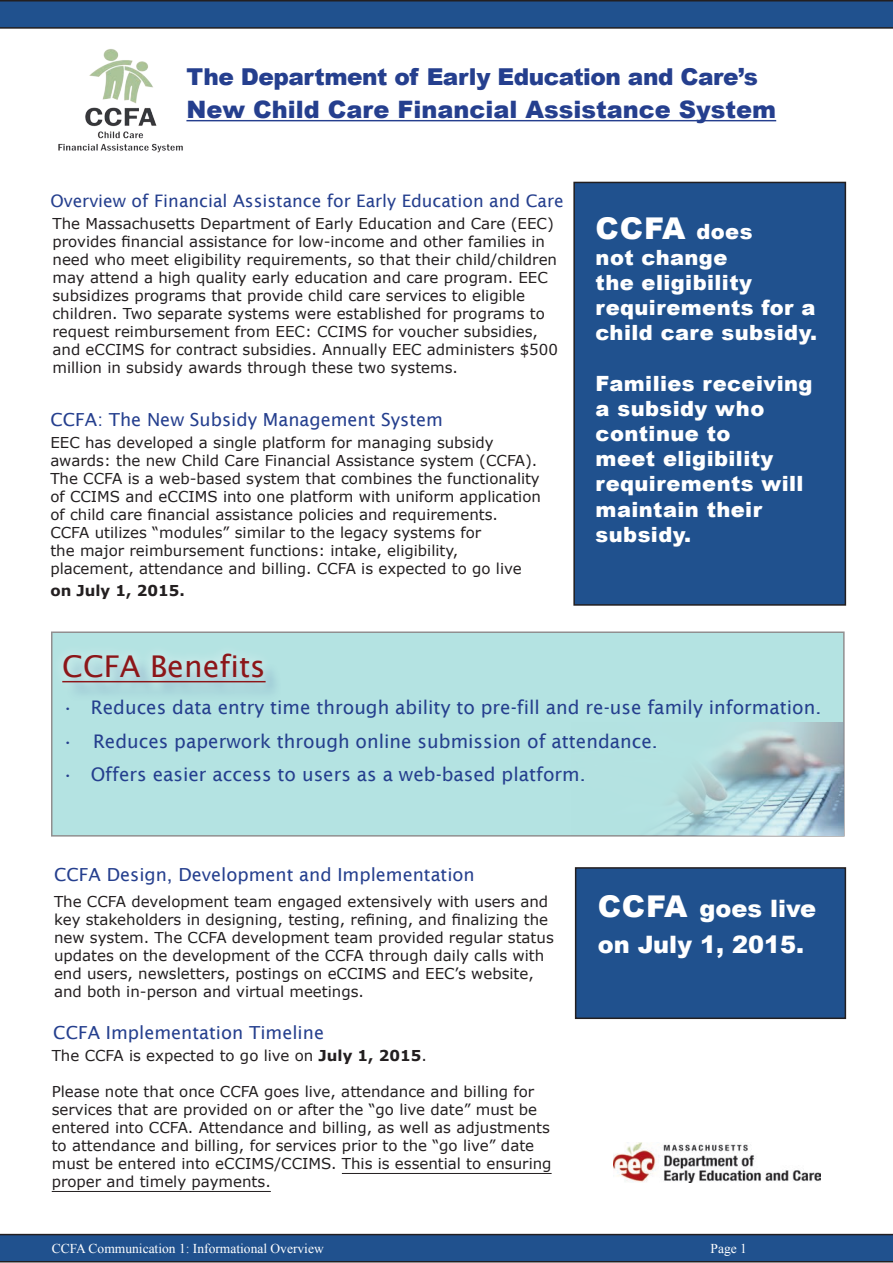
<style>
.page{position:relative;width:893px;height:1263px;background:#fff}
.page>*{position:absolute;margin:0;border:0;box-sizing:border-box;transform-origin:0 0}
.t1{font:30px "Lucida Sans";color:#8c1619}
.t2{font:900 30px "Arial";color:#fff}
.t3{font:900 24px "Arial";color:#253f8e}
.t4{font:900 24px/36px "Arial";color:#fff}
.t5{font:900 23.25px "Arial";letter-spacing:-.02em;color:#253f8e}
.t6{font:900 21px/25.2px "Arial";letter-spacing:.02em;color:#fff}
.t7{font:18.75px "Lucida Sans";color:#253f8e}
.t8{font:18px "Lucida Sans";color:#253f8e}
.t9{font:17.25px "Lucida Sans";color:#253f8e}
.t10{font:15px/18px "Verdana";color:#231f20}
.t11{font:700 15px "Verdana";color:#231f20}
.t12{font:13.5px "Times New Roman";color:#fff}
.s1{font-size:21px}
.s2{font-size:18px}
.s3{font-weight:700}
.s4{font-size:30px}
</style>
<div class="page">
<svg style="left:0;top:1234px;width:893px;height:28px;background:#204c84"></svg>
<div style="left:574px;top:182px;width:271px;height:423px;background:#20518e"></div>
<div style="left:573px;top:182px;width:273px;height:424px;border:2px solid #231f20"></div>
<div style="left:576px;top:868px;width:269px;height:150px;background:#20518e"></div>
<div style="left:575px;top:867px;width:271px;height:152px;border:2px solid #231f20"></div>
<hr style="left:342px;top:1173px;width:210px;height:1px;background:#231f20">
<hr style="left:52px;top:1191px;width:219px;height:1px;background:#231f20">
<div style="left:52px;top:632px;width:792px;height:204px;background:#b4e3e2"></div>
<div style="left:63px;top:655px;width:220px;height:47px;background:#b1dfe0"></div>
<div style="left:50px;top:642px;width:224px;height:51px;background:#fff;opacity:.75"></div>
<hr style="left:62px;top:681px;width:204px;height:1px;background:#8c1619">
<img style="left:663px;top:722px;width:180px;height:113px">
<img style="left:613px;top:1142px;width:208px;height:40px">
<svg style="left:0;top:0;width:893px;height:29px;background:#224d83"></svg>
<img style="left:58px;top:50px;width:125px;height:101px">
<hr style="left:186px;top:120px;width:590px;height:1px;background:#253f8e">
<h3 class="t5" style="left:186px;top:59px;width:573px">The Department of Early Education and Care’s</h3>
<h2 class="t3" style="left:186px;top:92px;width:591px">New Child Care Financial Assistance System</h2>
<p class="t9" style="left:50px;top:191px;width:515px">Overview of Financial Assistance for Early Education and Care</p>
<p class="t10" style="left:52px;top:215px;width:507px">The Massachusetts Department of Early Education and Care (EEC) provides financial assistance for low-income and other families in need who meet eligibility requirements, so that their child/children may attend a high quality early education and care program. EEC subsidizes programs that provide child care services to eligible children. Two separate systems were established for programs to request reimbursement from EEC: CCIMS for voucher subsidies, and eCCIMS for contract subsidies. Annually EEC administers $500 million in subsidy awards through these two systems.</p>
<p class="t8" style="left:50px;top:410px;width:394px">CCFA: The New Subsidy Management System</p>
<p class="t10" style="left:50px;top:433px;width:492px">EEC has developed a single platform for managing subsidy awards: the new Child Care Financial Assistance system (CCFA).<br>The CCFA is a web-based system that combines the functionality of CCIMS and eCCIMS into one platform with uniform application of child care financial assistance policies and requirements.<br>CCFA utilizes “modules” similar to the legacy systems for<br>the major reimbursement functions: intake, eligibility, placement, attendance and billing. CCFA is expected to go live</p>
<p class="t11" style="left:50px;top:580px;width:136px">on July 1, 2015.</p>
<h1 class="t2" style="left:596px;top:207px;width:158px">CCFA <span class="s1">does</span></h1>
<h3 class="t6" style="left:596px;top:244px;width:223px">not change<br>the eligibility requirements for a child care subsidy.</h3>
<h3 class="t6" style="left:596px;top:370px;width:218px">Families receiving a subsidy who continue to<br>meet eligibility requirements will maintain their subsidy.</h3>
<h1 class="t1" style="left:62px;top:649px;width:205px">CCFA Benefits</h1>
<p class="t7" style="left:62px;top:696px;width:760px"><span class="s2">•</span> Reduces data entry time through ability to pre-fill and re-use family information.</p>
<p class="t7" style="left:62px;top:730px;width:597px"><span class="s2">•</span> Reduces paperwork through online submission of attendance.</p>
<p class="t7" style="left:62px;top:763px;width:525px"><span class="s2">•</span> Offers easier access to users as a web-based platform.</p>
<p class="t8" style="left:54px;top:864px;width:422px">CCFA Design, Development and Implementation</p>
<p class="t10" style="left:54px;top:892px;width:501px">The CCFA development team engaged extensively with users and key stakeholders in designing, testing, refining, and finalizing the new system. The CCFA development team provided regular status updates on the development of the CCFA through daily calls with end users, newsletters, postings on eCCIMS and EEC’s website, and both in-person and virtual meetings.</p>
<p class="t8" style="left:53px;top:1022px;width:272px">CCFA Implementation Timeline</p>
<p class="t10" style="left:52px;top:1046px;width:377px">The CCFA is expected to go live on <span class="s3">July 1, 2015</span>.</p>
<p class="t10" style="left:52px;top:1082px;width:501px">Please note that once CCFA goes live, attendance and billing for services that are provided on or after the “go live date” must be entered into CCFA. Attendance and billing, as well as adjustments to attendance and billing, for services prior to the “go live” date must be entered into eCCIMS/CCIMS. This is essential to ensuring proper and timely payments.</p>
<p class="t12" style="left:52px;top:1239px;width:273px">CCFA Communication 1: Informational Overview</p>
<h2 class="t4" style="left:598px;top:889px;width:220px"><span class="s4">CCFA</span> goes live on July 1, 2015.</h2>
<p class="t12" style="left:710px;top:1239px;width:38px">Page 1</p>
</div>
